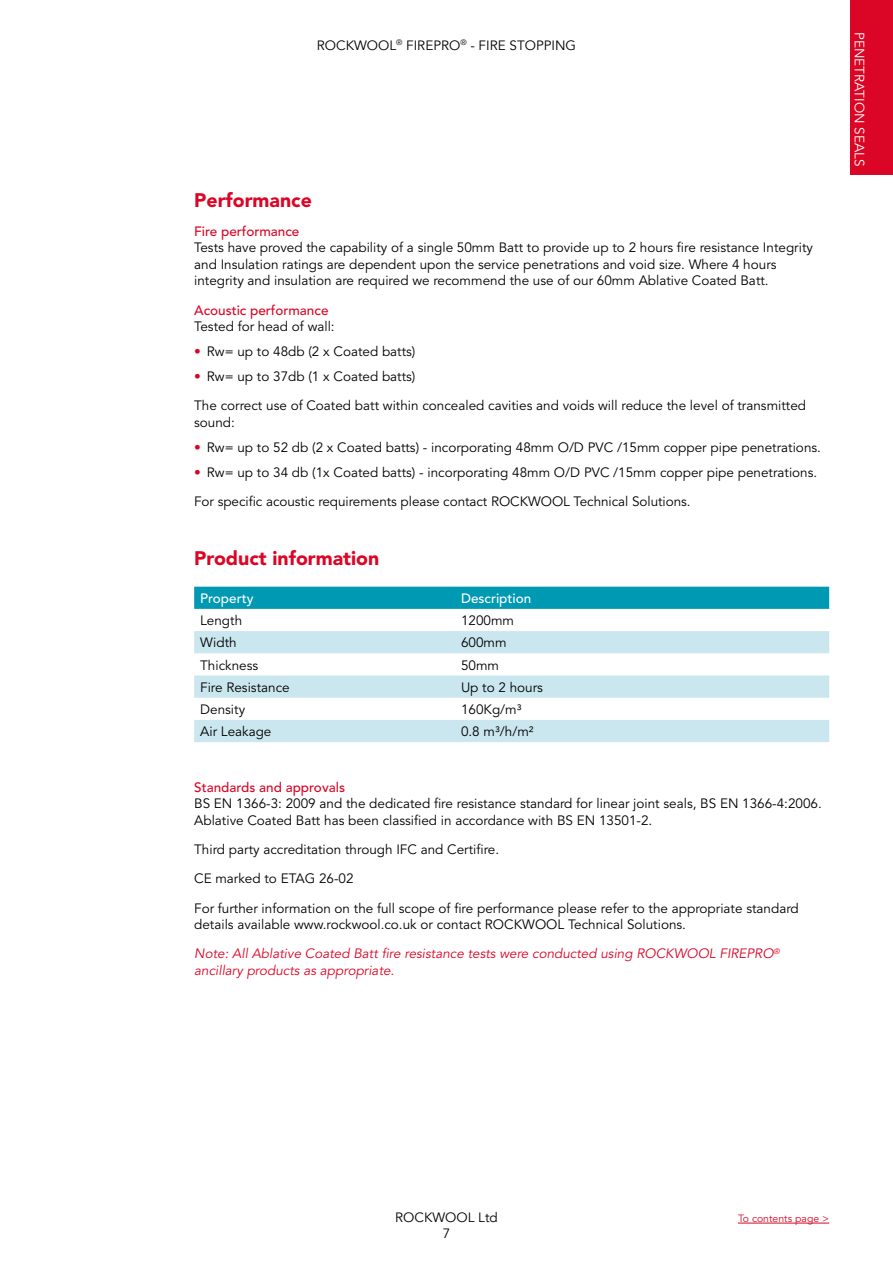
<style>
.page{position:relative;width:893px;height:1263px;background:#fff}
.page>*{position:absolute;margin:0;border:0;box-sizing:border-box;transform-origin:0 0}
.t1{font:900 19.5px "Avenir LT Std";color:#db0626}
.t2{font:13.5px/29.2px "Avenir LT Std";color:#000}
.t3{font:italic 13.5px/29.2px "Avenir LT Std";color:#db0626}
.t4{font:500 13.5px "Avenir LT Std";color:#db0626}
.t5{font:13.5px/16.2px "Avenir";color:#000;text-align:center}
.t6{font:500 13.5px "Avenir LT Std";color:#fff}
.t7{font:13.5px "Avenir";color:#fff}
.t8{font:10.5px "Avenir LT Std";color:#db0626}
.s1{font-weight:900;color:#db0626}
.s2{font-style:normal;color:#000}
</style>
<div class="page">
<hr style="left:738px;top:1223px;width:91px;height:1px;background:#db0626">
<div style="left:194px;top:587px;width:635px;height:22px;background:#0099b3"></div>
<svg style="left:194px;top:631px;width:635px;height:111px;fill:#cae6ee"></svg>
<div style="left:850px;top:0;width:43px;height:175px;background:#db0626"></div>
<p class="t5" style="left:317px;top:37px;width:261px">ROCKWOOL<sup>®</sup> FIREPRO<sup>®</sup> - FIRE STOPPING</p>
<h1 class="t1" style="left:194px;top:188px;width:119px">Performance</h1>
<p class="t4" style="left:194px;top:223px;width:107px">Fire performance</p>
<p class="t2" style="left:194px;top:240px;width:620px;line-height:16.5px">Tests have proved the capability of a single 50mm Batt to provide up to 2 hours fire resistance Integrity and Insulation ratings are dependent upon the service penetrations and void size. Where 4 hours integrity and insulation are required we recommend the use of our 60mm Ablative Coated Batt.</p>
<p class="t4" style="left:194px;top:302px;width:136px">Acoustic performance</p>
<p class="t2" style="left:194px;top:312px;width:142px">Tested for head of wall:</p>
<p class="t2" style="left:194px;top:337px;width:223px"><span class="s1">•</span> Rw= up to 48db (2 x Coated batts)</p>
<p class="t2" style="left:194px;top:362px;width:613px"><span class="s1">•</span> Rw= up to 37db (1 x Coated batts)<br>The correct use of Coated batt within concealed cavities and voids will reduce the level of transmitted</p>
<p class="t2" style="left:194px;top:408px;width:42px">sound:</p>
<p class="t2" style="left:194px;top:433px;width:628px"><span class="s1">•</span> Rw= up to 52 db (2 x Coated batts) - incorporating 48mm O/D PVC /15mm copper pipe penetrations.</p>
<p class="t2" style="left:194px;top:458px;width:625px"><span class="s1">•</span> Rw= up to 34 db (1x Coated batts) - incorporating 48mm O/D PVC /15mm copper pipe penetrations.<br>For specific acoustic requirements please contact ROCKWOOL Technical Solutions.</p>
<h1 class="t1" style="left:194px;top:546px;width:187px">Product information</h1>
<p class="t6" style="left:200px;top:590px;width:55px">Property</p>
<p class="t6" style="left:461px;top:590px;width:72px">Description</p>
<p class="t2" style="left:200px;top:606px;width:43px">Length</p>
<p class="t2" style="left:461px;top:606px;width:55px">1200mm</p>
<p class="t2" style="left:200px;top:628px;width:38px">Width</p>
<p class="t2" style="left:461px;top:628px;width:47px">600mm</p>
<p class="t2" style="left:200px;top:651px;width:60px">Thickness</p>
<p class="t2" style="left:461px;top:651px;width:40px">50mm</p>
<p class="t2" style="left:200px;top:673px;width:91px">Fire Resistance</p>
<p class="t2" style="left:461px;top:673px;width:84px">Up to 2 hours</p>
<p class="t2" style="left:200px;top:695px;width:46px">Density</p>
<p class="t2" style="left:461px;top:695px;width:62px">160Kg/m³</p>
<p class="t2" style="left:200px;top:717px;width:73px">Air Leakage</p>
<p class="t2" style="left:461px;top:717px;width:74px">0.8 m³/h/m²</p>
<p class="t4" style="left:194px;top:779px;width:152px">Standards and approvals</p>
<p class="t2" style="left:194px;top:796px;width:629px;line-height:16.5px">BS EN 1366-3: 2009 and the dedicated fire resistance standard for linear joint seals, BS EN 1366-4:2006.<br>Ablative Coated Batt has been classified in accordance with BS EN 13501-2.</p>
<p class="t2" style="left:194px;top:835px;width:606px">Third party accreditation through IFC and Certifire.<br>CE marked to ETAG 26-02<br>For further information on the full scope of fire performance please refer to the appropriate standard</p>
<p class="t3" style="left:194px;top:910px;width:587px"><span class="s2">details available www.rockwool.co.uk or contact ROCKWOOL Technical Solutions.<br></span>Note: All Ablative Coated Batt fire resistance tests were conducted using ROCKWOOL FIREPRO<sup>®</sup></p>
<p class="t3" style="left:194px;top:956px;width:202px">ancillary products as appropriate.</p>
<p class="t7" style="left:867px;top:32px;width:136px;rotate:90deg">PENETRATION SEALS</p>
<p class="t5" style="left:395px;top:1209px;width:104px">ROCKWOOL Ltd<br>7</p>
<p class="t8" style="left:738px;top:1212px;width:93px">To contents page &gt;</p>
</div>
